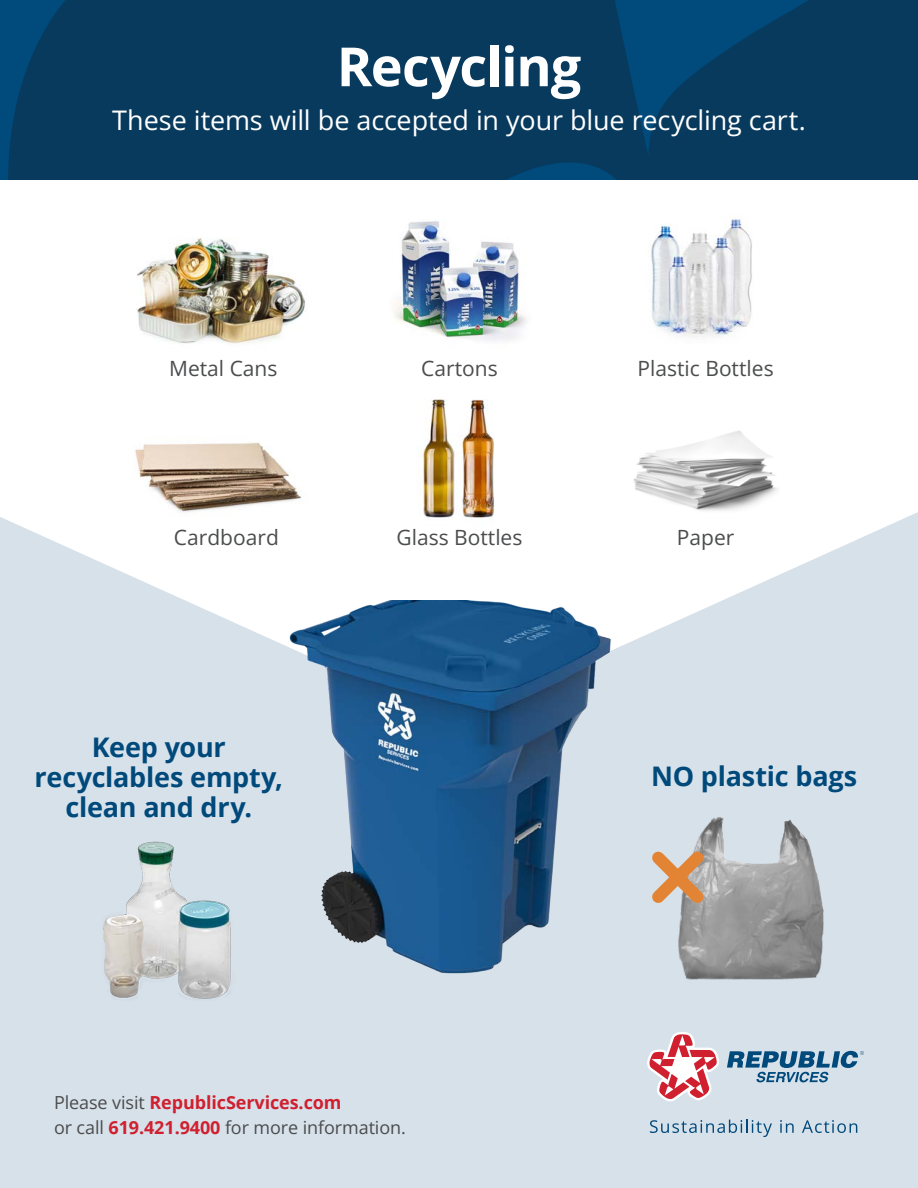
<style>
.page{position:relative;width:918px;height:1188px;background:#fff}
.page>*{position:absolute;margin:0;border:0;box-sizing:border-box;transform-origin:0 0}
.t1{font:700 54px "Open Sans";letter-spacing:-.02em;color:#fff}
.t2{font:700 27px/30px "Open Sans";letter-spacing:-.01em;color:#00497b;text-align:center}
.t3{font:27px "Open Sans";letter-spacing:-.005em;color:#fff}
.t4{font:21px "Open Sans";color:#4b4c4d}
.CTA{font:18px/25.5px "Open Sans";letter-spacing:-.005em;color:#4b4c4d}
.s1{font-weight:700;color:#d0202f}
</style>
<div class="page">
<div style="left:0;top:456px;width:918px;height:732px;background:#d7e1ea"></div>
<svg style="left:0;top:456px;width:918px;height:185px;fill:#fff"></svg>
<svg style="left:0;top:0;width:918px;height:180px;fill:#083a5e"></svg>
<img style="left:415px;top:399px;width:85px;height:128px">
<img style="left:255px;top:600px;width:378px;height:374px">
<svg style="left:650px;top:1120px;width:122px;height:17px"></svg>
<svg style="left:780px;top:1120px;width:14px;height:13px"></svg>
<svg style="left:802px;top:1120px;width:55px;height:13px"></svg>
<svg style="left:647px;top:1032px;width:72px;height:69px"></svg>
<svg style="left:727px;top:1051px;width:137px;height:31px"></svg>
<img style="left:678px;top:817px;width:145px;height:163px">
<img style="left:124px;top:442px;width:189px;height:84px">
<img style="left:137px;top:238px;width:168px;height:106px">
<img style="left:394px;top:221px;width:133px;height:120px">
<img style="left:624px;top:430px;width:159px;height:94px">
<img style="left:651px;top:219px;width:101px;height:119px">
<svg style="left:652px;top:840px;width:63px;height:74px"></svg>
<img style="left:103px;top:841px;width:128px;height:158px">
<p class="t1" style="left:337px;top:28px;width:246px">Recycling</p>
<p class="t3" style="left:112px;top:102px;width:695px">These items will be accepted in your blue recycling cart.</p>
<p class="t4" style="left:169px;top:354px;width:110px">Metal Cans</p>
<p class="t4" style="left:421px;top:354px;width:78px">Cartons</p>
<p class="t4" style="left:638px;top:354px;width:138px">Plastic Bottles</p>
<p class="t4" style="left:174px;top:523px;width:106px">Cardboard</p>
<h2 class="t2" style="left:35px;top:732px;width:250px">Keep your recyclables empty, clean and dry.</h2>
<p class="t4" style="left:396px;top:523px;width:127px">Glass Bottles</p>
<p class="CTA" style="left:54px;top:1089px;width:353px">Please visit <span class="s1">RepublicServices.com<br></span>or call <span class="s1">619.421.9400</span> for more information.</p>
<p class="t4" style="left:677px;top:523px;width:59px">Paper</p>
<h2 class="t2" style="left:651px;top:760px;width:208px">NO plastic bags</h2>
</div>
